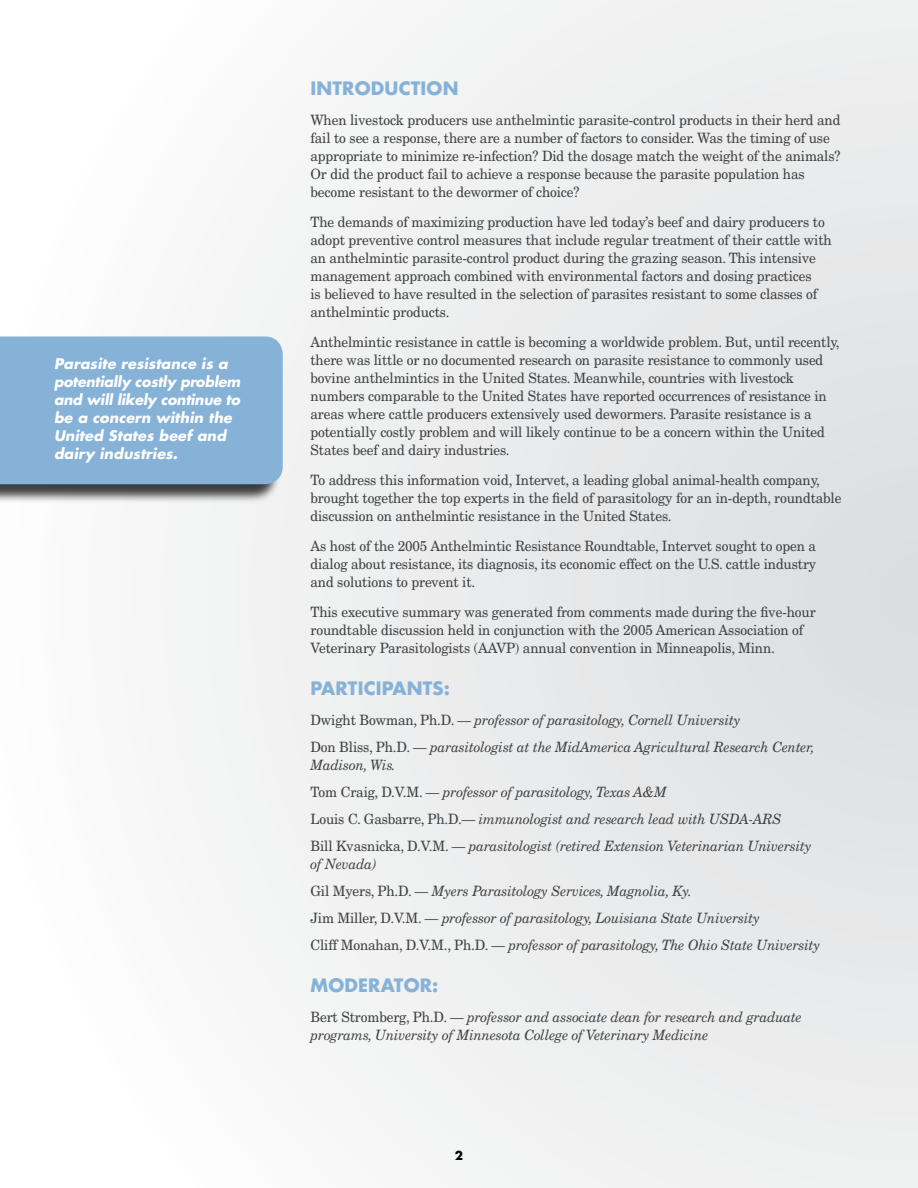
<style>
.page{position:relative;width:918px;height:1188px;background:#fff}
.page>*{position:absolute;margin:0;border:0;box-sizing:border-box;transform-origin:0 0}
.t1{font:700 18px "Futura";letter-spacing:.01em;color:#87b2d8}
.t2{font:14.25px/18px "New Century Schlbk";letter-spacing:-.01em;color:#414142;scale:.95 1}
.t3{font:italic 14.25px/27px "New Century Schlbk";letter-spacing:-.01em;color:#414142;scale:.95 1}
.t4{font:italic 700 14.25px/18px "Futura";letter-spacing:.01em;color:#fff}
.t5{font:700 12px "Futura";color:#000}
.s1{font-style:normal}
</style>
<div class="page">
<div style="left:0;top:0;width:918px;height:1188px;background:linear-gradient(to right,#fdfdfe,#e2e3e4)"></div>
<div style="left:0;top:338px;width:282px;height:166px;background:#000;opacity:.75"></div>
<div style="left:0;top:336px;width:283px;height:148px;background:#87b2d8"></div>
<p class="t4" style="left:54px;top:355px;width:188px">Parasite resistance is a potentially costly problem and will likely continue to be a concern within the<br>United States beef and dairy industries.</p>
<p class="t1" style="left:310px;top:76px;width:150px">INTRODUCTION</p>
<p class="t2" style="left:310px;top:110px;width:559px">When livestock producers use anthelmintic parasite-control products in their herd and fail to see a response, there are a number of factors to consider. Was the timing of use appropriate to minimize re-infection? Did the dosage match the weight of the animals?<br>Or did the product fail to achieve a response because the parasite population has become resistant to the dewormer of choice?</p>
<p class="t2" style="left:310px;top:212px;width:550px">The demands of maximizing production have led today’s beef and dairy producers to adopt preventive control measures that include regular treatment of their cattle with an anthelmintic parasite-control product during the grazing season. This intensive management approach combined with environmental factors and dosing practices<br>is believed to have resulted in the selection of parasites resistant to some classes of anthelmintic products.</p>
<p class="t2" style="left:310px;top:332px;width:559px">Anthelmintic resistance in cattle is becoming a worldwide problem. But, until recently, there was little or no documented research on parasite resistance to commonly used bovine anthelmintics in the United States. Meanwhile, countries with livestock numbers comparable to the United States have reported occurrences of resistance in areas where cattle producers extensively used dewormers. Parasite resistance is a potentially costly problem and will likely continue to be a concern within the United States beef and dairy industries.</p>
<p class="t2" style="left:310px;top:470px;width:560px">To address this information void, Intervet, a leading global animal-health company, brought together the top experts in the field of parasitology for an in-depth, roundtable discussion on anthelmintic resistance in the United States.</p>
<p class="t2" style="left:310px;top:536px;width:534px;text-align:justify">As host of the 2005 Anthelmintic Resistance Roundtable, Intervet sought to open a dialog about resistance, its diagnosis, its economic effect on the U.S. cattle industry and solutions to prevent it.</p>
<p class="t2" style="left:310px;top:602px;width:533px">This executive summary was generated from comments made during the five-hour roundtable discussion held in conjunction with the 2005 American Association of<br>Veterinary Parasitologists (AAVP) annual convention in Minneapolis, Minn.</p>
<p class="t1" style="left:310px;top:676px;width:141px">PARTICIPANTS:</p>
<p class="t3" style="left:310px;top:706px;width:532px"><span class="s1">Dwight Bowman, Ph.D. —</span> professor of parasitology, Cornell University<br><span class="s1">Don Bliss, Ph.D. —</span> parasitologist at the MidAmerica Agricultural Research Center,</p>
<p class="t3" style="left:310px;top:751px;width:529px">Madison, Wis.<br><span class="s1">Tom Craig, D.V.M. —</span> professor of parasitology, Texas A&amp;M<br><span class="s1">Louis C. Gasbarre, Ph.D.—</span> immunologist and research lead with USDA-ARS<br><span class="s1">Bill Kvasnicka, D.V.M. —</span> parasitologist (retired Extension Veterinarian University</p>
<p class="t3" style="left:310px;top:850px;width:538px">of Nevada)<br><span class="s1">Gil Myers, Ph.D. —</span> Myers Parasitology Services, Magnolia, Ky.<br><span class="s1">Jim Miller, D.V.M. —</span> professor of parasitology, Louisiana State University<br><span class="s1">Cliff Monahan, D.V.M., Ph.D. —</span> professor of parasitology, The Ohio State University</p>
<p class="t1" style="left:310px;top:973px;width:129px">MODERATOR:</p>
<p class="t3" style="left:310px;top:1007px;width:519px;line-height:18px"><span class="s1">Bert Stromberg, Ph.D. —</span> professor and associate dean for research and graduate programs, University of Minnesota College of Veterinary Medicine</p>
<p class="t5" style="left:455px;top:1147px;width:10px">2</p>
</div>
